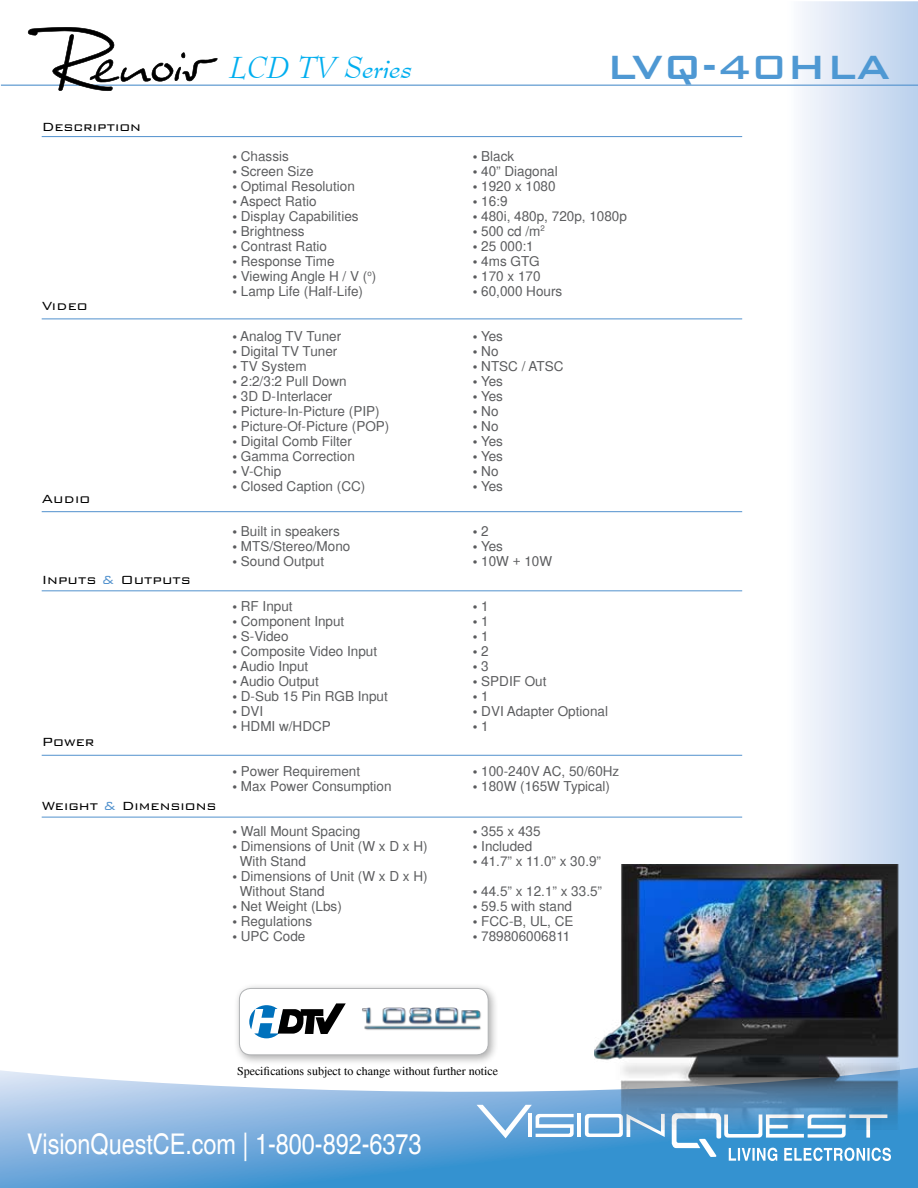
<style>
.page{position:relative;width:918px;height:1188px;background:#fff}
.page>*{position:absolute;margin:0;border:0;box-sizing:border-box;transform-origin:0 0}
.t1{font:500 45px "Bank Gothic BT";color:#4e98d3}
.t2{font:italic 30px "Bernhard Modern BT";color:#00aeef}
.t3{font:condensed 28.5px "Helvetica";color:#fff}
.t4{font:300 15.75px "Bank Gothic BT";color:#000}
.t5{font:13.5px/15px "Helvetica";color:#5b5c5e}
.t6{font:12px "Times";color:#000}
.s1{color:#5191cd}
</style>
<div class="page">
<svg style="left:756px;top:1px;width:162px;height:1067px"></svg>
<hr style="left:1px;top:85px;width:917px;height:1px;background:#5191cd">
<svg style="left:28px;top:27px;width:190px;height:64px"></svg>
<hr style="left:42px;top:511px;width:700px;height:1px;background:#5191cd">
<hr style="left:42px;top:755px;width:700px;height:1px;background:#5191cd">
<hr style="left:42px;top:817px;width:700px;height:1px;background:#5191cd">
<hr style="left:42px;top:319px;width:700px;height:1px;background:#5191cd">
<hr style="left:42px;top:590px;width:700px;height:1px;background:#5191cd">
<hr style="left:42px;top:136px;width:700px;height:1px;background:#5191cd">
<svg style="left:0;top:1068px;width:918px;height:120px;background:#7bb2de"></svg>
<svg style="left:477px;top:1105px;width:97px;height:33px"></svg>
<hr style="left:577px;top:1114px;width:4px;height:23px;background:#fff">
<svg style="left:585px;top:1114px;width:80px;height:23px"></svg>
<svg style="left:672px;top:1129px;width:219px;height:32px"></svg>
<img style="left:594px;top:864px;width:306px;height:265px">
<div style="left:233px;top:982px;width:273px;height:91px;background:#000;opacity:.33"></div>
<div style="left:239px;top:988px;width:249px;height:67px;background:#fff;border-radius:11px"></div>
<div style="left:239px;top:988px;width:250px;height:67px;border:1px solid #b1b3b5;border-radius:11px"></div>
<img style="left:362px;top:1007px;width:119px;height:23px">
<svg style="left:249px;top:1003px;width:97px;height:35px"></svg>
<h2 class="t2" style="left:230px;top:49px;width:185px">LCD TV Series</h2>
<p class="t4" style="left:42px;top:118px;width:101px">Description</p>
<p class="t4" style="left:42px;top:297px;width:48px">Video</p>
<p class="t4" style="left:42px;top:490px;width:50px">Audio</p>
<p class="t4" style="left:42px;top:572px;width:151px">Inputs <span class="s1">&amp;</span> Outputs</p>
<p class="t4" style="left:42px;top:734px;width:54px">Power</p>
<p class="t4" style="left:42px;top:797px;width:176px">Weight <span class="s1">&amp;</span> Dimensions</p>
<p class="t5" style="left:232px;top:149px;width:58px">• Chassis</p>
<p class="t5" style="left:232px;top:164px;width:83px">• Screen Size</p>
<p class="t5" style="left:232px;top:179px;width:124px">• Optimal Resolution</p>
<p class="t5" style="left:232px;top:194px;width:86px">• Aspect Ratio</p>
<p class="t5" style="left:232px;top:209px;width:128px">• Display Capabilities</p>
<p class="t5" style="left:232px;top:224px;width:74px">• Brightness</p>
<p class="t5" style="left:232px;top:239px;width:96px">• Contrast Ratio</p>
<p class="t5" style="left:232px;top:254px;width:104px">• Response Time</p>
<p class="t5" style="left:232px;top:269px;width:145px">• Viewing Angle H / V (<sup>o</sup>)</p>
<p class="t5" style="left:232px;top:284px;width:132px">• Lamp Life (Half-Life)</p>
<p class="t5" style="left:232px;top:329px;width:110px">• Analog TV Tuner</p>
<p class="t5" style="left:232px;top:344px;width:107px">• Digital TV Tuner</p>
<p class="t5" style="left:232px;top:359px;width:76px">• TV System</p>
<p class="t5" style="left:232px;top:374px;width:116px">• 2:2/3:2 Pull Down</p>
<p class="t5" style="left:232px;top:389px;width:101px">• 3D D-Interlacer</p>
<p class="t5" style="left:232px;top:404px;width:149px">• Picture-In-Picture (PIP)</p>
<p class="t5" style="left:232px;top:419px;width:159px">• Picture-Of-Picture (POP)</p>
<p class="t5" style="left:232px;top:434px;width:121px">• Digital Comb Filter</p>
<p class="t5" style="left:232px;top:449px;width:124px">• Gamma Correction</p>
<p class="t5" style="left:232px;top:464px;width:50px">• V-Chip</p>
<p class="t5" style="left:232px;top:479px;width:135px">• Closed Caption (CC)</p>
<p class="t5" style="left:232px;top:524px;width:109px">• Built in speakers</p>
<p class="t5" style="left:232px;top:539px;width:120px">• MTS/Stereo/Mono</p>
<p class="t5" style="left:232px;top:554px;width:93px">• Sound Output</p>
<p class="t5" style="left:232px;top:599px;width:62px">• RF Input</p>
<p class="t5" style="left:232px;top:614px;width:114px">• Component Input</p>
<p class="t5" style="left:232px;top:629px;width:58px">• S-Video</p>
<p class="t5" style="left:232px;top:644px;width:146px">• Composite Video Input</p>
<p class="t5" style="left:232px;top:659px;width:78px">• Audio Input</p>
<p class="t5" style="left:232px;top:674px;width:88px">• Audio Output</p>
<p class="t5" style="left:232px;top:689px;width:157px">• D-Sub 15 Pin RGB Input</p>
<p class="t5" style="left:232px;top:704px;width:32px">• DVI</p>
<p class="t5" style="left:232px;top:719px;width:100px">• HDMI w/HDCP</p>
<p class="t5" style="left:232px;top:764px;width:129px">• Power Requirement</p>
<p class="t5" style="left:232px;top:779px;width:161px">• Max Power Consumption</p>
<p class="t5" style="left:232px;top:824px;width:130px">• Wall Mount Spacing</p>
<p class="t5" style="left:240px;top:839px;width:189px;text-indent:-8px">• Dimensions of Unit (W x D x H)<br>With Stand</p>
<p class="t5" style="left:240px;top:868px;width:189px;text-indent:-8px">• Dimensions of Unit (W x D x H)<br>Without Stand</p>
<p class="t5" style="left:232px;top:898px;width:111px">• Net Weight (Lbs)</p>
<p class="t5" style="left:232px;top:913px;width:81px">• Regulations</p>
<p class="t5" style="left:232px;top:928px;width:74px">• UPC Code</p>
<h1 class="t1" style="left:606px;top:43px;width:286px">LVQ-40HLA</h1>
<p class="t5" style="left:473px;top:149px;width:43px">• Black</p>
<p class="t5" style="left:473px;top:164px;width:87px">• 40” Diagonal</p>
<p class="t5" style="left:473px;top:179px;width:84px">• 1920 x 1080</p>
<p class="t5" style="left:473px;top:194px;width:36px">• 16:9</p>
<p class="t5" style="left:473px;top:209px;width:156px">• 480i, 480p, 720p, 1080p</p>
<p class="t5" style="left:473px;top:224px;width:74px">• 500 cd /m<sup>2</sup></p>
<p class="t5" style="left:473px;top:239px;width:63px">• 25 000:1</p>
<p class="t5" style="left:473px;top:254px;width:68px">• 4ms GTG</p>
<p class="t5" style="left:473px;top:269px;width:69px">• 170 x 170</p>
<p class="t5" style="left:473px;top:284px;width:91px">• 60,000 Hours</p>
<p class="t5" style="left:473px;top:329px;width:32px">• Yes</p>
<p class="t5" style="left:473px;top:344px;width:27px">• No</p>
<p class="t5" style="left:473px;top:359px;width:92px">• NTSC / ATSC</p>
<p class="t5" style="left:473px;top:374px;width:32px">• Yes</p>
<p class="t5" style="left:473px;top:389px;width:32px">• Yes</p>
<p class="t5" style="left:473px;top:404px;width:27px">• No</p>
<p class="t5" style="left:473px;top:419px;width:27px">• No</p>
<p class="t5" style="left:473px;top:434px;width:32px">• Yes</p>
<p class="t5" style="left:473px;top:449px;width:32px">• Yes</p>
<p class="t5" style="left:473px;top:464px;width:27px">• No</p>
<p class="t5" style="left:473px;top:479px;width:32px">• Yes</p>
<p class="t5" style="left:473px;top:524px;width:17px">• 2</p>
<p class="t5" style="left:473px;top:539px;width:32px">• Yes</p>
<p class="t5" style="left:473px;top:554px;width:81px">• 10W + 10W</p>
<p class="t5" style="left:473px;top:599px;width:17px">• 1</p>
<p class="t5" style="left:473px;top:614px;width:17px">• 1</p>
<p class="t5" style="left:473px;top:629px;width:17px">• 1</p>
<p class="t5" style="left:473px;top:644px;width:17px">• 2</p>
<p class="t5" style="left:473px;top:659px;width:17px">• 3</p>
<p class="t5" style="left:473px;top:674px;width:75px">• SPDIF Out</p>
<p class="t5" style="left:473px;top:689px;width:17px">• 1</p>
<p class="t5" style="left:473px;top:704px;width:137px">• DVI Adapter Optional</p>
<p class="t5" style="left:473px;top:719px;width:17px">• 1</p>
<p class="t5" style="left:473px;top:764px;width:148px">• 100-240V AC, 50/60Hz</p>
<p class="t5" style="left:473px;top:779px;width:139px">• 180W (165W Typical)</p>
<p class="t5" style="left:473px;top:824px;width:69px">• 355 x 435</p>
<p class="t5" style="left:473px;top:838px;width:61px">• Included</p>
<p class="t5" style="left:473px;top:853px;width:130px">• 41.7” x 11.0” x 30.9”</p>
<p class="t5" style="left:473px;top:883px;width:131px">• 44.5” x 12.1” x 33.5”</p>
<p class="t5" style="left:473px;top:898px;width:101px">• 59.5 with stand</p>
<p class="t5" style="left:473px;top:913px;width:102px">• FCC-B, UL, CE</p>
<p class="t5" style="left:473px;top:928px;width:99px">• 789806006811</p>
<p class="t6" style="left:237px;top:1064px;width:263px">Specifications subject to change without further notice</p>
<h3 class="t3" style="left:27px;top:1127px;width:396px">VisionQuestCE.com | 1-800-892-6373</h3>
</div>
